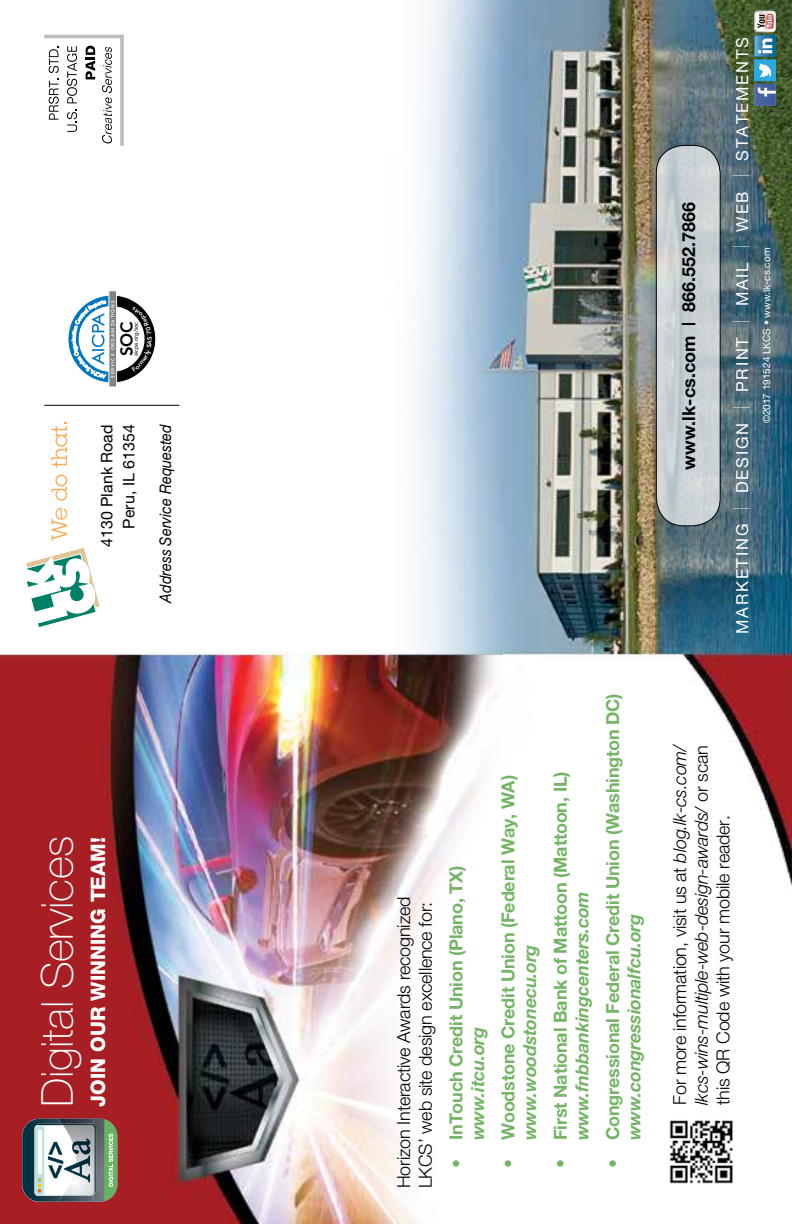
<style>
.page{position:relative;width:792px;height:1224px;background:#fff}
.page>*{position:absolute;margin:0;border:0;box-sizing:border-box;transform-origin:0 0}
.t1{font:100 44px "Helvetica Neue";letter-spacing:-.01em;color:#fff}
.t2{font:800 20px "Helvetica Neue";color:#fff}
.t3{font:300 18px/21.6px "Helvetica Neue";letter-spacing:-.01em;color:#000}
.t4{font:700 18px/21.6px "Helvetica Neue";letter-spacing:-.01em;color:#73b564}
.t5{font:italic 700 18px "Helvetica Neue";letter-spacing:-.01em;color:#73b564}
.t6{font:700 18px "Helvetica Neue";color:#000}
.t7{font:800 16.8px "Avenir";color:#000}
.t8{font:16.6px "Helvetica Neue";letter-spacing:.11em;color:#fff}
.t9{font:16px/22px "Helvetica Neue";color:#000;text-align:right}
.t10{font:italic 16px "Helvetica Neue";color:#000;scale:.9 1}
.t11{font:10px "Helvetica Neue";color:#fff}
.t12{font:5.8px "Avenir";letter-spacing:-.01em;color:#000}
.t13{font:800 4.6px "Avenir";letter-spacing:.2em;color:#fff}
.s1{font-style:italic}
.s2{font-weight:200;font-size:23.2px}
</style>
<div class="page">
<img style="left:0;top:0;width:792px;height:1224px">
<svg style="left:656px;top:145px;width:64px;height:381px;background:#c9d1d4"></svg>
<div style="left:656px;top:145px;width:65px;height:381px;border:1px solid #000;border-radius:28px"></div>
<svg style="left:754px;top:11px;width:22px;height:46px"></svg>
<div style="left:754px;top:59px;width:22px;height:22px;background:#2aa8e0"></div>
<svg style="left:759px;top:63px;width:12px;height:15px"></svg>
<svg style="left:754px;top:84px;width:22px;height:22px"></svg>
<svg style="left:49px;top:46px;width:10px;height:74px"></svg>
<svg style="left:67px;top:109px;width:10px;height:23px"></svg>
<svg style="left:67px;top:46px;width:10px;height:57px"></svg>
<svg style="left:86px;top:46px;width:9px;height:33px"></svg>
<svg style="left:102px;top:47px;width:10px;height:97px"></svg>
<hr style="left:44px;top:35px;width:77px;height:3px;background:#bcbec0">
<hr style="left:120px;top:35px;width:4px;height:111px;background:#bcbec0">
<hr style="left:44px;top:405px;width:135px;height:1px;background:#000">
<svg style="left:68px;top:295px;width:88px;height:88px"></svg>
<div style="left:79px;top:307px;width:65px;height:64px;background:#fff;border-radius:50%"></div>
<div style="left:109px;top:291px;width:8px;height:96px;background:#808285"></div>
<svg style="left:52px;top:508px;width:15px;height:33px"></svg>
<svg style="left:52px;top:475px;width:15px;height:26px"></svg>
<svg style="left:52px;top:422px;width:15px;height:45px"></svg>
<svg style="left:19px;top:548px;width:81px;height:80px"></svg>
<svg style="left:22px;top:1118px;width:95px;height:84px"></svg>
<img style="left:665px;top:1117px;width:71px;height:71px">
<svg style="left:115px;top:294px;width:41px;height:90px"></svg>
<svg style="left:72px;top:301px;width:34px;height:78px"></svg>
<p class="t13" style="left:110px;top:378px;width:79px;rotate:-90deg">SERVICE ORGANIZATIONS</p>
<p class="t7" style="left:117px;top:356px;width:36px;rotate:-90deg">SOC</p>
<p class="t12" style="left:132px;top:356px;width:36px;rotate:-90deg">aicpa.org/soc</p>
<p class="t9" style="left:96px;top:547px;width:124px;rotate:-90deg">4130 Plank Road<br>Peru, IL 61354</p>
<p class="t10" style="left:156px;top:603px;width:200px;rotate:-90deg">Address Service Requested</p>
<h1 class="t1" style="left:33px;top:1107px;width:272px;rotate:-90deg">Digital Services</h1>
<p class="t2" style="left:86px;top:1107px;width:271px;rotate:-90deg">JOIN OUR WINNING TEAM!</p>
<p class="t3" style="left:393px;top:1188px;width:293px;rotate:-90deg">Horizon Interactive Awards recognized<br>LKCS’ web site design excellence for:</p>
<p class="t4" style="left:445px;top:1168px;width:304px;rotate:-90deg">• InTouch Credit Union (Plano, TX)</p>
<p class="t5" style="left:466px;top:1140px;width:115px;rotate:-90deg">www.itcu.org</p>
<p class="t4" style="left:497px;top:1168px;width:395px;rotate:-90deg">• Woodstone Credit Union (Federal Way, WA)</p>
<p class="t5" style="left:519px;top:1140px;width:197px;rotate:-90deg">www.woodstonecu.org</p>
<p class="t4" style="left:549px;top:1168px;width:398px;rotate:-90deg">• First National Bank of Mattoon (Mattoon, IL)</p>
<p class="t5" style="left:571px;top:1140px;width:250px;rotate:-90deg">www.fnbbankingcenters.com</p>
<p class="t4" style="left:601px;top:1140px;width:448px;text-indent:-28px;rotate:-90deg"><span class="s1">•</span> Congressional Federal Credit Union (Washington DC) <span class="s1">www.congressionalfcu.org</span></p>
<p class="t6" style="left:678px;top:470px;width:269px;rotate:-90deg">www.lk-cs.com | 866.552.7866</p>
<p class="t8" style="left:732px;top:634px;width:599px;rotate:-90deg">MARKETING <span class="s2">|</span> DESIGN <span class="s2">|</span> PRINT <span class="s2">|</span> MAIL <span class="s2">|</span> WEB <span class="s2">|</span> STATEMENTS</p>
<p class="t11" style="left:761px;top:423px;width:177px;rotate:-90deg">©2017 191524 LKCS • www.lk-cs.com</p>
<p class="t3" style="left:669px;top:1105px;width:364px;rotate:-90deg">For more information, visit us at <span class="s1">blog.lk-cs.com/ lkcs-wins-multiple-web-design-awards/</span> or scan this QR Code with your mobile reader.</p>
</div>
